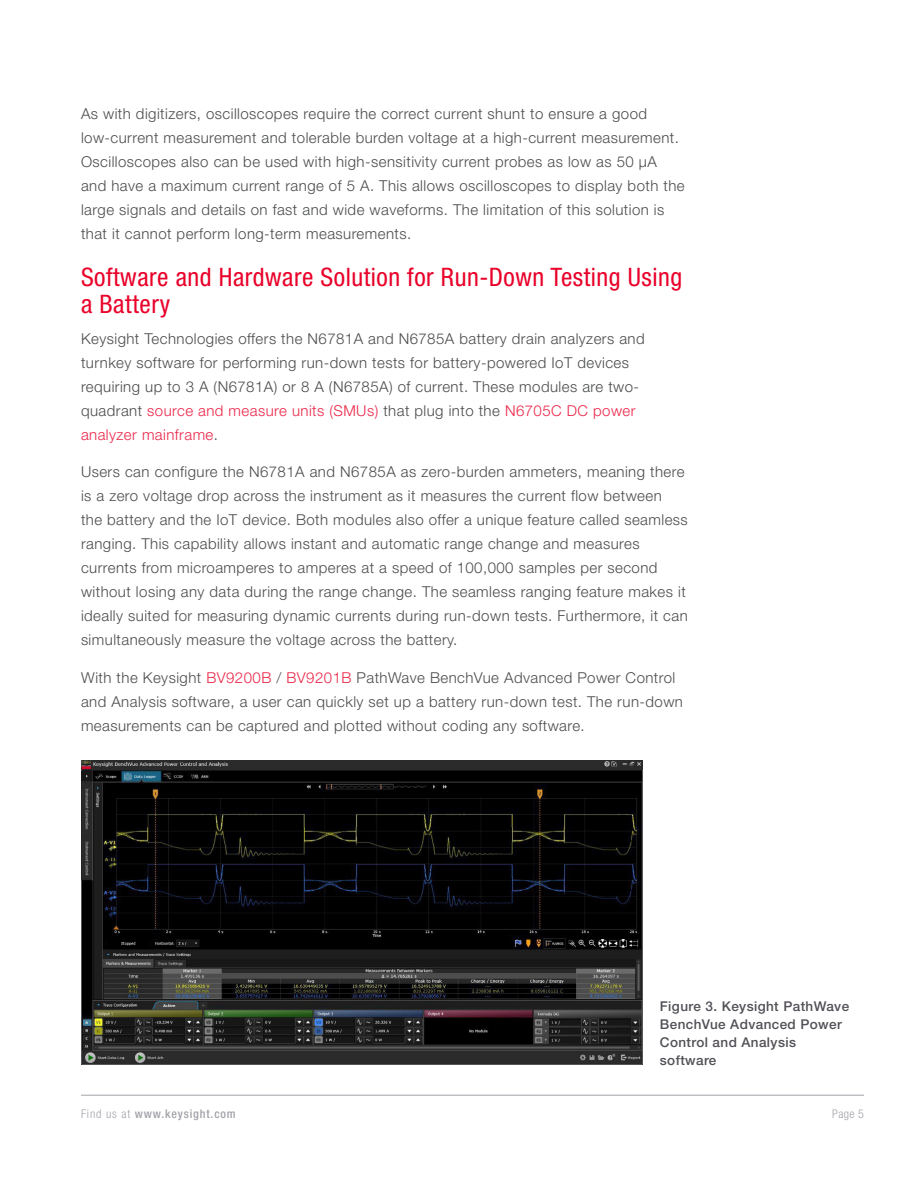
<style>
.page{position:relative;width:918px;height:1188px;background:#fff}
.page>*{position:absolute;margin:0;border:0;box-sizing:border-box;transform-origin:0 0}
.KT_-_Header_1{font:condensed 25.5px/27px "Helvetica Neue LT Std";letter-spacing:.02em;color:#e90029}
.KT_-_Body_Text{font:300 15px/24px "Helvetica Neue LT Std";letter-spacing:.03em;color:#4b4c4d}
.KT_-_Figure_Captions{font:500 13.5px/18px "Helvetica Neue LT Std";letter-spacing:.03em;color:#524f56}
.t1{font:500 condensed 12px "Helvetica Neue LT Std";letter-spacing:.07em;color:#a4a1a9}
.t2{font:300 condensed 12px "Helvetica Neue LT Std";color:#a4a1a9}
.s1{color:#ec2649}
.s2{font-weight:300}
</style>
<div class="page">
<hr style="left:81px;top:1095px;width:783px;height:1px;background:#a4a1a9">
<img style="left:81px;top:760px;width:562px;height:305px">
<p class="KT_-_Body_Text" style="left:81px;top:101px;width:605px">As with digitizers, oscilloscopes require the correct current shunt to ensure a good low-current measurement and tolerable burden voltage at a high-current measurement.<br>Oscilloscopes also can be used with high-sensitivity current probes as low as 50 μA and have a maximum current range of 5 A. This allows oscilloscopes to display both the large signals and details on fast and wide waveforms. The limitation of this solution is that it cannot perform long-term measurements.</p>
<p class="KT_-_Header_1" style="left:81px;top:263px;width:603px">Software and Hardware Solution for Run-Down Testing Using a Battery</p>
<p class="KT_-_Body_Text" style="left:81px;top:326px;width:565px">Keysight Technologies offers the N6781A and N6785A battery drain analyzers and turnkey software for performing run-down tests for battery-powered IoT devices requiring up to 3 A (N6781A) or 8 A (N6785A) of current. These modules are two&shy;quadrant <span class="s1">source and measure units (SMUs)</span> that plug into the <span class="s1">N6705C DC power analyzer mainframe</span>.</p>
<p class="KT_-_Body_Text" style="left:81px;top:460px;width:608px">Users can configure the N6781A and N6785A as zero-burden ammeters, meaning there is a zero voltage drop across the instrument as it measures the current flow between<br>the battery and the IoT device. Both modules also offer a unique feature called seamless ranging. This capability allows instant and automatic range change and measures currents from microamperes to amperes at a speed of 100,000 samples per second without losing any data during the range change. The seamless ranging feature makes it ideally suited for measuring dynamic currents during run-down tests. Furthermore, it can simultaneously measure the voltage across the battery.</p>
<p class="KT_-_Body_Text" style="left:81px;top:665px;width:603px">With the Keysight <span class="s1">BV9200B</span> / <span class="s1">BV9201B</span> PathWave BenchVue Advanced Power Control and Analysis software, a user can quickly set up a battery run-down test. The run-down measurements can be captured and plotted without coding any software.</p>
<p class="KT_-_Figure_Captions" style="left:660px;top:997px;width:191px">Figure 3. Keysight PathWave<br>BenchVue Advanced Power<br>Control and Analysis software</p>
<p class="t1" style="left:81px;top:1106px;width:156px"><span class="s2">Find us at</span> www.keysight.com</p>
<p class="t2" style="left:832px;top:1107px;width:33px">Page 5</p>
</div>
